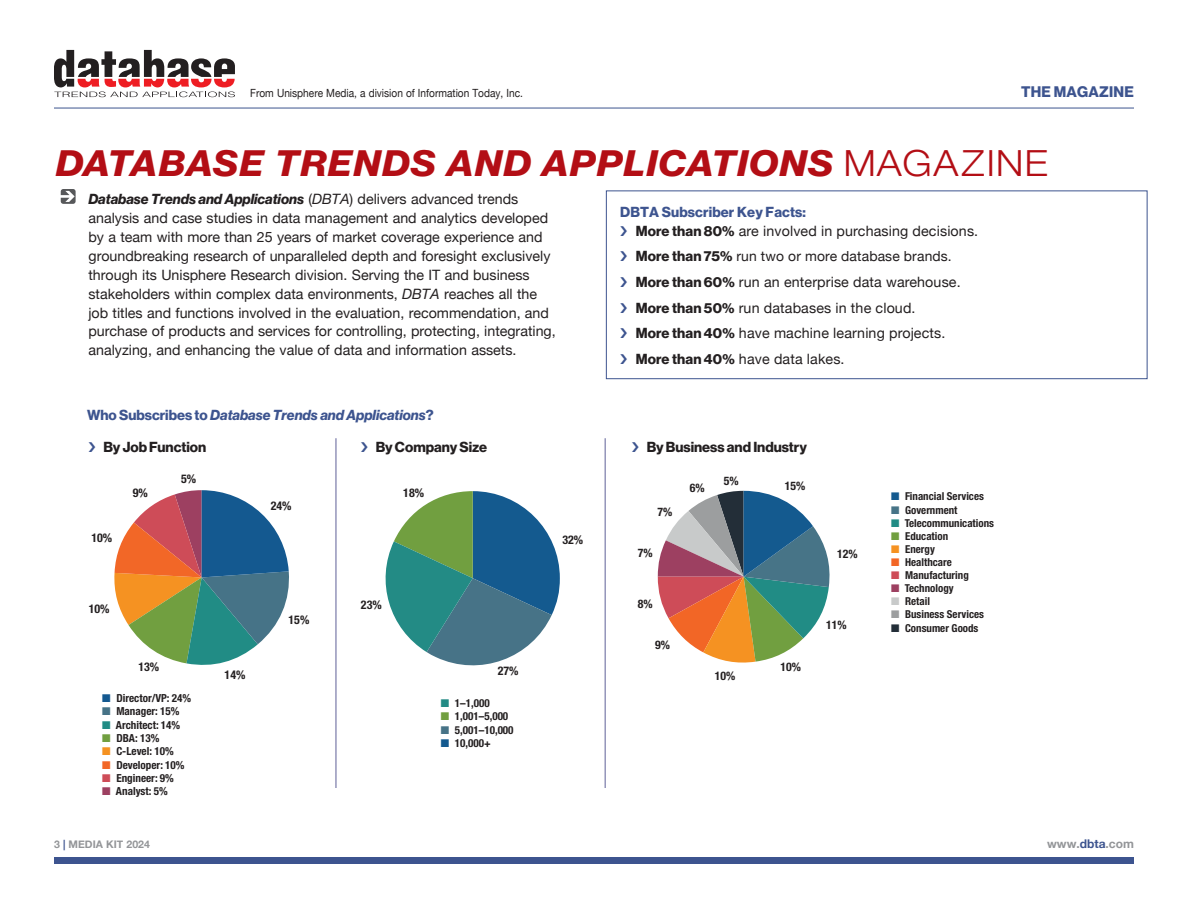
<style>
.page{position:relative;width:1188px;height:918px;background:#fff}
.page>*{position:absolute;margin:0;border:0;box-sizing:border-box;transform-origin:0 0}
._2011_Header_LT{font:36px "N Haas Grotesk DS Pro 76 Bd It";letter-spacing:.035em;color:#b30e15;scale:1.1 1}
.t1{font:15px "N Haas Grotesk DS Pro 75 Bd";letter-spacing:.015em;color:#3d548f}
.t2{font:14.25px/18.9px "Helvetica Neue";color:#231f20}
.t3{font:14.25px "N Haas Grotesk DS Pro 75 Bd";color:#231f20}
.teal_head{font:14.25px "N Haas Grotesk DS Pro 76 Bd It";color:#3d548f}
.teal_head-2{font:14.25px "N Haas Grotesk DS Pro 75 Bd";letter-spacing:.01em;color:#3d548f}
.t4{font:13.8px "Helvetica Neue";letter-spacing:.01em;color:#231f20}
.t5{font:700 condensed 12px "Helvetica Neue";color:#231f20}
.t6{font:700 12px "Helvetica Neue";color:#939598}
.t7{font:700 condensed 11.85px "Helvetica Neue";color:#231f20}
.t8{font:11.25px "Helvetica Neue";color:#231f20;scale:.9 1}
.t9{font:700 condensed 11.1px "Helvetica Neue";color:#231f20}
.t10{font:700 condensed 10.95px "Helvetica Neue";color:#231f20}
.t11{font:700 10.5px "Helvetica Neue";color:#939598}
.s1{font-family:"Helvetica Neue";font-weight:300}
.s2{font-family:"N Haas Grotesk DS Pro 75 Bd"}
.s3{font-family:"N Haas Grotesk DS Pro 75 Bd";font-size:14.25px}
.s4{font-family:"N Haas Grotesk DS Pro 76 Bd It"}
.s5{font-style:italic}
.s6{color:#145990}
.s7{color:#467387}
.s8{color:#218c85}
.s9{color:#719f40}
.s10{color:#f59222}
.s11{color:#f26727}
.s12{color:#ce4c58}
.s13{color:#9d4061}
.s14{color:#238b85}
.s15{color:#477387}
.s16{color:#145a8f}
.s17{color:#477487}
.s18{color:#f26626}
.s19{color:#c8caca}
.s20{color:#9c9e9f}
.s21{color:#232e38}
.s22{color:#3d548f}
</style>
<div class="page">
<svg style="left:54px;top:50px;width:181px;height:47px"></svg>
<hr style="left:54px;top:108px;width:1080px;height:1px;background:#3d548f">
<div style="left:54px;top:858px;width:1080px;height:6px;background:#3d548f"></div>
<svg style="left:61px;top:189px;width:15px;height:15px"></svg>
<div style="left:606px;top:190px;width:542px;height:189px;border:1px solid #3d548f"></div>
<svg style="left:114px;top:490px;width:175px;height:175px"></svg>
<svg style="left:385px;top:491px;width:175px;height:175px"></svg>
<svg style="left:658px;top:491px;width:172px;height:172px"></svg>
<hr style="left:335px;top:438px;width:2px;height:350px;background:#9495ba">
<hr style="left:604px;top:438px;width:2px;height:350px;background:#9495ba">
<p class="t8" style="left:250px;top:85px;width:304px">From Unisphere Media, a division of Information Today, Inc.</p>
<p class="t1" style="left:1021px;top:83px;width:114px">THE MAGAZINE</p>
<p class="_2011_Header_LT" style="left:56px;top:142px;width:904px">DATABASE TRENDS AND APPLICATIONS <span class="s1">MAGAZINE</span></p>
<p class="teal_head-2" style="left:620px;top:203px;width:187px">DBTA Subscriber Key Facts:</p>
<p class="t2" style="left:636px;top:222px;width:344px"><span class="s2">More than 80%</span> are involved in purchasing decisions.</p>
<p class="t4" style="left:636px;top:246px;width:318px"><span class="s3">More than 75%</span> run two or more database brands.</p>
<p class="t2" style="left:636px;top:273px;width:327px"><span class="s2">More than 60%</span> run an enterprise data warehouse.</p>
<p class="t2" style="left:636px;top:299px;width:281px"><span class="s2">More than 50%</span> run databases in the cloud.</p>
<p class="t2" style="left:636px;top:325px;width:311px"><span class="s2">More than 40%</span> have machine learning projects.</p>
<p class="t2" style="left:636px;top:350px;width:210px"><span class="s2">More than 40%</span> have data lakes.</p>
<p class="t2" style="left:88px;top:190px;width:469px"><span class="s4">Database Trends and Applications</span> (<span class="s5">DBTA</span>) delivers advanced trends analysis and case studies in data management and analytics developed by a team with more than 25 years of market coverage experience and groundbreaking research of unparalleled depth and foresight exclusively through its Unisphere Research division. Serving the IT and business stakeholders within complex data environments, <span class="s5">DBTA</span> reaches all the job titles and functions involved in the evaluation, recommendation, and purchase of products and services for controlling, protecting, integrating, analyzing, and enhancing the value of data and information assets.</p>
<p class="teal_head" style="left:87px;top:407px;width:348px"><span class="s2">Who Subscribes to</span> Database Trends and Applications<span class="s2">?</span></p>
<p class="t3" style="left:104px;top:438px;width:104px">By Job Function</p>
<p class="t3" style="left:376px;top:438px;width:113px">By Company Size</p>
<p class="t3" style="left:647px;top:438px;width:162px">By Business and Industry</p>
<p class="t5" style="left:133px;top:483px;width:17px">9%</p>
<p class="t5" style="left:181px;top:468px;width:17px">5%</p>
<p class="t5" style="left:403px;top:483px;width:22px">18%</p>
<p class="t7" style="left:690px;top:478px;width:16px">6%</p>
<p class="t7" style="left:724px;top:471px;width:16px">5%</p>
<p class="t7" style="left:785px;top:476px;width:22px">15%</p>
<p class="t5" style="left:271px;top:496px;width:22px">24%</p>
<p class="t7" style="left:657px;top:502px;width:16px">7%</p>
<p class="t5" style="left:91px;top:528px;width:22px">10%</p>
<p class="t5" style="left:562px;top:530px;width:22px">32%</p>
<p class="t7" style="left:638px;top:543px;width:16px">7%</p>
<p class="t5" style="left:89px;top:599px;width:22px">10%</p>
<p class="t5" style="left:289px;top:609px;width:22px">15%</p>
<p class="t5" style="left:361px;top:595px;width:22px">23%</p>
<p class="t7" style="left:638px;top:594px;width:16px">8%</p>
<p class="t7" style="left:655px;top:635px;width:16px">9%</p>
<p class="t5" style="left:138px;top:657px;width:22px">13%</p>
<p class="t5" style="left:225px;top:664px;width:22px">14%</p>
<p class="t5" style="left:498px;top:661px;width:22px">27%</p>
<p class="t7" style="left:715px;top:666px;width:22px">10%</p>
<p class="t7" style="left:781px;top:657px;width:22px">10%</p>
<p class="t9" style="left:102px;top:689px;width:91px"><span class="s6">■</span> Director/VP: 24%</p>
<p class="t9" style="left:102px;top:702px;width:79px"><span class="s7">■</span> Manager: 15%</p>
<p class="t9" style="left:102px;top:716px;width:80px"><span class="s8">■</span> Architect: 14%</p>
<p class="t9" style="left:102px;top:729px;width:59px"><span class="s9">■</span> DBA: 13%</p>
<p class="t9" style="left:102px;top:742px;width:73px"><span class="s10">■</span> C-Level: 10%</p>
<p class="t9" style="left:102px;top:756px;width:84px"><span class="s11">■</span> Developer: 10%</p>
<p class="t9" style="left:102px;top:769px;width:73px"><span class="s12">■</span> Engineer: 9%</p>
<p class="t9" style="left:102px;top:782px;width:67px"><span class="s13">■</span> Analyst: 5%</p>
<p class="t9" style="left:441px;top:694px;width:50px"><span class="s14">■</span> 1–1,000</p>
<p class="t9" style="left:441px;top:707px;width:69px"><span class="s9">■</span> 1,001–5,000</p>
<p class="t9" style="left:441px;top:721px;width:74px"><span class="s15">■</span> 5,001–10,000</p>
<p class="t9" style="left:441px;top:734px;width:52px"><span class="s16">■</span> 10,000+</p>
<p class="t7" style="left:837px;top:544px;width:22px">12%</p>
<p class="t7" style="left:826px;top:615px;width:22px">11%</p>
<p class="t10" style="left:891px;top:488px;width:94px"><span class="s16">■</span> Financial Services</p>
<p class="t10" style="left:891px;top:501px;width:68px"><span class="s17">■</span> Government</p>
<p class="t10" style="left:891px;top:514px;width:104px"><span class="s8">■</span> Telecommunications</p>
<p class="t10" style="left:891px;top:527px;width:59px"><span class="s9">■</span> Education</p>
<p class="t10" style="left:891px;top:540px;width:45px"><span class="s10">■</span> Energy</p>
<p class="t10" style="left:891px;top:553px;width:62px"><span class="s18">■</span> Healthcare</p>
<p class="t10" style="left:891px;top:566px;width:79px"><span class="s12">■</span> Manufacturing</p>
<p class="t10" style="left:891px;top:579px;width:64px"><span class="s13">■</span> Technology</p>
<p class="t10" style="left:891px;top:592px;width:40px"><span class="s19">■</span> Retail</p>
<p class="t10" style="left:891px;top:605px;width:94px"><span class="s20">■</span> Business Services</p>
<p class="t10" style="left:891px;top:619px;width:89px"><span class="s21">■</span> Consumer Goods</p>
<p class="t11" style="left:54px;top:836px;width:97px">3 <span class="s22">|</span> MEDIA KIT 2024</p>
<p class="t6" style="left:1047px;top:834px;width:88px">www.<span class="s22">dbta</span>.com</p>
</div>
